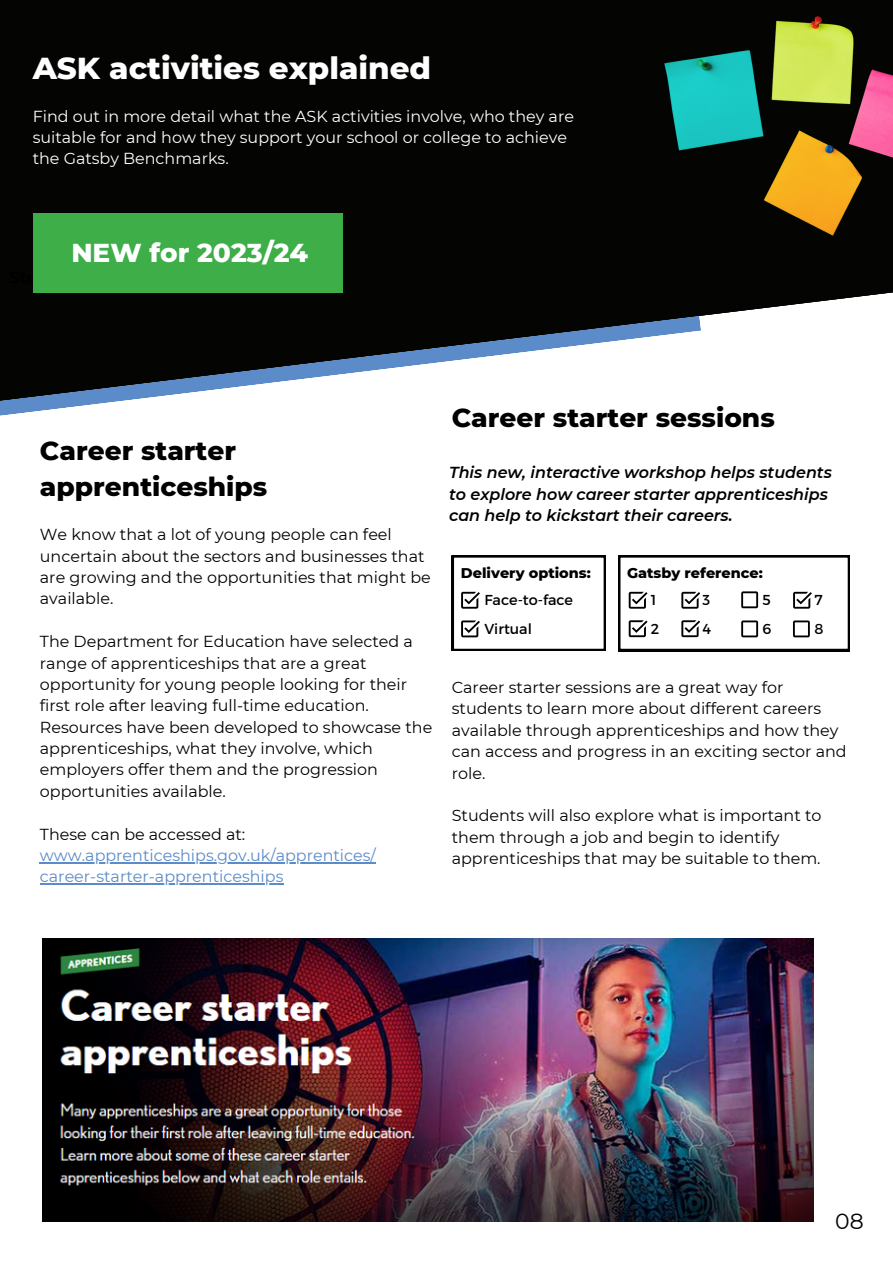
<style>
.page{position:relative;width:893px;height:1264px;background:#fff}
.page>*{position:absolute;margin:0;border:0;box-sizing:border-box;transform-origin:0 0}
.t1{font:800 30.9px "Montserrat";color:#fff}
.t2{font:800 26.4px/36px "Montserrat";color:#000}
.t3{font:800 26.4px "Montserrat";color:#fff}
.t4{font:21.9px "Montserrat";color:#000}
.t5{font:15.9px/21.3px "Montserrat";color:#000}
.t6{font:15.9px/21.3px "Montserrat";color:#fff}
.t7{font:italic 600 15.9px/21.3px "Montserrat";color:#000}
.t8{font:15.9px/21.3px "Montserrat";color:#5c8bc9}
.t9{font:800 14.4px "Montserrat";color:#000}
.t10{font:14.4px "Montserrat";color:#000}
.s1{color:#000}
</style>
<div class="page">
<div style="left:0;top:0;width:892px;height:1262px;background:#040402"></div>
<div style="left:0;top:292px;width:892px;height:970px;background:#fff"></div>
<svg style="left:0;top:316px;width:701px;height:106px"></svg>
<div style="left:33px;top:213px;width:310px;height:79px;background:#3dae48"></div>
<img style="left:664px;top:17px;width:228px;height:219px">
<img style="left:42px;top:938px;width:771px;height:283px">
<hr style="left:40px;top:862px;width:336px;height:1px;background:#5c8bc9">
<hr style="left:40px;top:883px;width:243px;height:1px;background:#5c8bc9">
<svg style="left:618px;top:555px;width:231px;height:96px;background:#e2e2e2"></svg>
<svg style="left:452px;top:555px;width:154px;height:96px;background:#e6e6e6"></svg>
<p class="t1" style="left:33px;top:49px;width:400px">ASK activities explained</p>
<p class="t6" style="left:33px;top:105px;width:543px">Find out in more detail what the ASK activities involve, who they are suitable for and how they support your school or college to achieve the Gatsby Benchmarks.</p>
<p class="t3" style="left:71px;top:236px;width:238px">NEW for 2023/24</p>
<p class="t2" style="left:40px;top:433px;width:229px">Career starter apprenticeships</p>
<p class="t5" style="left:40px;top:524px;width:392px">We know that a lot of young people can feel uncertain about the sectors and businesses that are growing and the opportunities that might be available.</p>
<p class="t5" style="left:40px;top:631px;width:394px">The Department for Education have selected a range of apprenticeships that are a great opportunity for young people looking for their first role after leaving full-time education.<br>Resources have been developed to showcase the apprenticeships, what they involve, which employers offer them and the progression opportunities available.</p>
<p class="t8" style="left:40px;top:823px;width:337px"><span class="s1">These can be accessed at: </span>www.apprenticeships.gov.uk/apprentices/</p>
<p class="t8" style="left:40px;top:865px;width:245px">career-starter-apprenticeships</p>
<p class="t2" style="left:452px;top:399px;width:324px">Career starter sessions</p>
<p class="t7" style="left:449px;top:462px;width:384px">This new, interactive workshop helps students to explore how career starter apprenticeships can help to kickstart their careers.</p>
<p class="t9" style="left:461px;top:564px;width:131px">Delivery options:</p>
<p class="t10" style="left:484px;top:590px;width:90px">Face-to-face</p>
<p class="t10" style="left:650px;top:590px;width:7px">1</p>
<p class="t10" style="left:702px;top:590px;width:9px">3</p>
<p class="t10" style="left:762px;top:590px;width:10px">5</p>
<p class="t10" style="left:814px;top:590px;width:10px">7</p>
<p class="t10" style="left:484px;top:619px;width:49px">Virtual</p>
<p class="t10" style="left:650px;top:619px;width:10px">2</p>
<p class="t10" style="left:702px;top:619px;width:10px">4</p>
<p class="t10" style="left:762px;top:619px;width:10px">6</p>
<p class="t10" style="left:814px;top:619px;width:11px">8</p>
<p class="t9" style="left:627px;top:564px;width:137px">Gatsby reference:</p>
<p class="t5" style="left:452px;top:676px;width:396px">Career starter sessions are a great way for students to learn more about different careers available through apprenticeships and how they can access and progress in an exciting sector and role.</p>
<p class="t5" style="left:452px;top:805px;width:371px">Students will also explore what is important to them through a job and begin to identify apprenticeships that may be suitable to them.</p>
<p class="t4" style="left:835px;top:1207px;width:30px">08</p>
</div>
